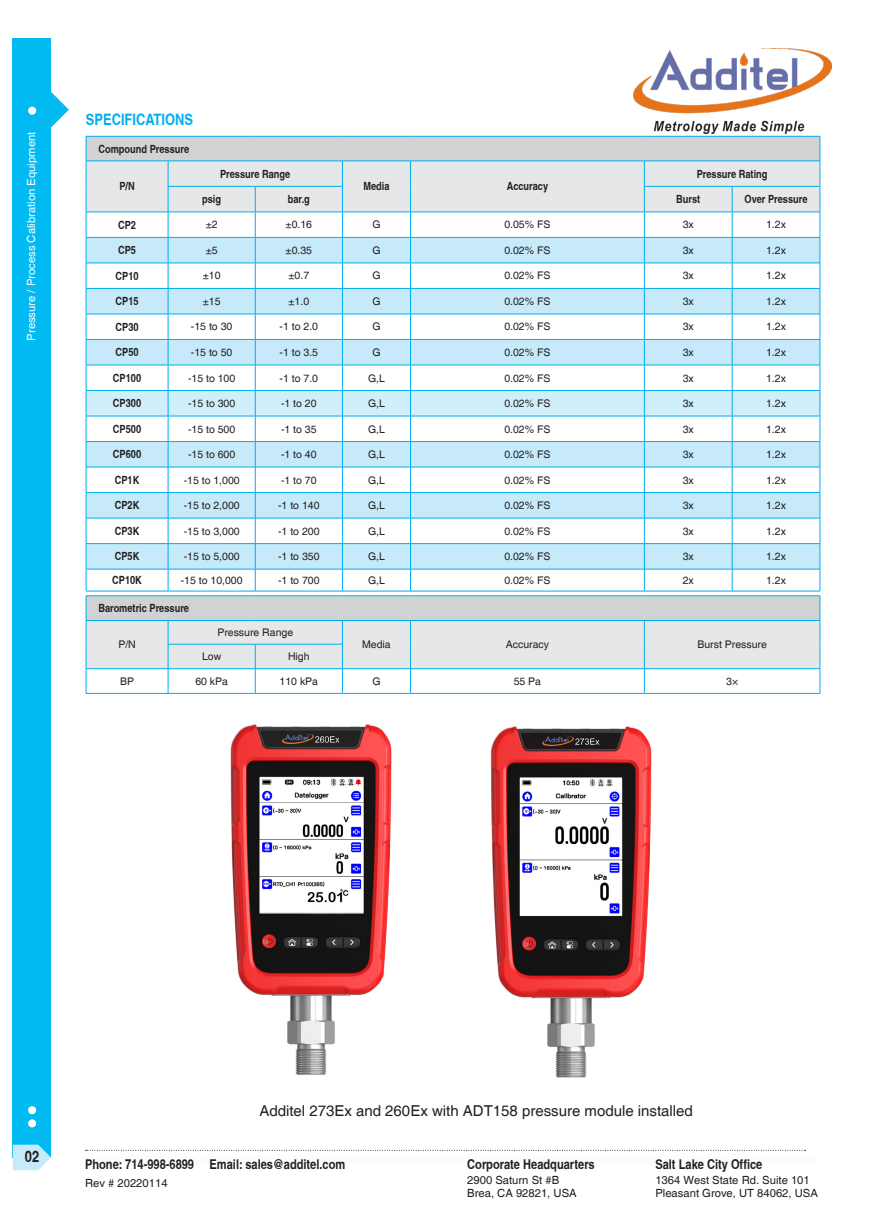
<style>
.page{position:relative;width:893px;height:1212px;background:#fff}
.page>*{position:absolute;margin:0;border:0;box-sizing:border-box;transform-origin:0 0}
.t1{font:700 condensed 15.75px "Helvetica";color:#00aeef}
.t2{font:700 condensed 15.75px "Helvetica";color:#231f20}
.t3{font:15px "Helvetica";color:#231f20}
.t4{font:700 condensed 13.5px "Helvetica";color:#231f20}
.t5{font:700 condensed 11.25px "Helvetica";color:#231f20}
.t6{font:11.25px/13.5px "Helvetica";color:#231f20}
.t7{font:11.25px "Helvetica";color:#fff}
.t8{font:10.5px "Helvetica";color:#231f20}
</style>
<div class="page">
<div style="left:13px;top:38px;width:38px;height:1119px;background:#00baf1"></div>
<svg style="left:51px;top:92px;width:18px;height:36px"></svg>
<div style="left:28px;top:107px;width:8px;height:8px;background:#fff;border-radius:50%"></div>
<div style="left:28px;top:1119px;width:8px;height:8px;background:#fff;border-radius:50%"></div>
<div style="left:28px;top:1106px;width:8px;height:8px;background:#fff;border-radius:50%"></div>
<svg style="left:13px;top:1145px;width:38px;height:25px"></svg>
<svg style="left:85px;top:1150px;width:720px;height:1px"></svg>
<img style="left:633px;top:49px;width:198px;height:85px">
<hr style="left:86px;top:693px;width:82px;height:1px;background:#00aeef">
<hr style="left:168px;top:693px;width:87px;height:1px;background:#00aeef">
<hr style="left:255px;top:693px;width:87px;height:1px;background:#00aeef">
<hr style="left:342px;top:693px;width:68px;height:1px;background:#00aeef">
<hr style="left:410px;top:693px;width:234px;height:1px;background:#00aeef">
<hr style="left:644px;top:693px;width:176px;height:1px;background:#00aeef">
<svg style="left:86px;top:136px;width:735px;height:557px"></svg>
<hr style="left:732px;top:518px;width:88px;height:1px;background:#00aeef">
<img style="left:230px;top:724px;width:162px;height:351px">
<img style="left:490px;top:726px;width:162px;height:352px">
<p class="t7" style="left:25px;top:341px;width:210px;rotate:-90deg">Pressure / Process Calibration Equipment</p>
<p class="t1" style="left:86px;top:110px;width:109px">SPECIFICATIONS</p>
<p class="t5" style="left:98px;top:142px;width:92px">Compound Pressure</p>
<p class="t5" style="left:119px;top:180px;width:17px">P/N</p>
<p class="t5" style="left:220px;top:167px;width:72px">Pressure Range</p>
<p class="t5" style="left:363px;top:180px;width:28px">Media</p>
<p class="t5" style="left:507px;top:180px;width:43px">Accuracy</p>
<p class="t5" style="left:697px;top:167px;width:72px">Pressure Rating</p>
<p class="t5" style="left:202px;top:192px;width:20px">psig</p>
<p class="t5" style="left:288px;top:192px;width:24px">bar.g</p>
<p class="t5" style="left:676px;top:192px;width:25px">Burst</p>
<p class="t5" style="left:744px;top:192px;width:65px">Over Pressure</p>
<p class="t5" style="left:118px;top:218px;width:19px">CP2</p>
<p class="t8" style="left:206px;top:219px;width:13px">±2</p>
<p class="t8" style="left:286px;top:219px;width:28px">±0.16</p>
<p class="t8" style="left:372px;top:219px;width:10px">G</p>
<p class="t8" style="left:504px;top:219px;width:48px">0.05% FS</p>
<p class="t8" style="left:683px;top:219px;width:13px">3x</p>
<p class="t8" style="left:766px;top:219px;width:21px">1.2x</p>
<p class="t5" style="left:118px;top:243px;width:19px">CP5</p>
<p class="t8" style="left:206px;top:244px;width:13px">±5</p>
<p class="t8" style="left:286px;top:244px;width:28px">±0.35</p>
<p class="t8" style="left:372px;top:244px;width:10px">G</p>
<p class="t8" style="left:504px;top:244px;width:48px">0.02% FS</p>
<p class="t8" style="left:683px;top:244px;width:13px">3x</p>
<p class="t8" style="left:766px;top:244px;width:21px">1.2x</p>
<p class="t5" style="left:116px;top:269px;width:25px">CP10</p>
<p class="t8" style="left:203px;top:270px;width:19px">±10</p>
<p class="t8" style="left:288px;top:270px;width:22px">±0.7</p>
<p class="t8" style="left:372px;top:270px;width:10px">G</p>
<p class="t8" style="left:504px;top:270px;width:48px">0.02% FS</p>
<p class="t8" style="left:683px;top:270px;width:13px">3x</p>
<p class="t8" style="left:766px;top:270px;width:21px">1.2x</p>
<p class="t5" style="left:116px;top:294px;width:25px">CP15</p>
<p class="t8" style="left:203px;top:295px;width:19px">±15</p>
<p class="t8" style="left:288px;top:295px;width:22px">±1.0</p>
<p class="t8" style="left:372px;top:295px;width:10px">G</p>
<p class="t8" style="left:504px;top:295px;width:48px">0.02% FS</p>
<p class="t8" style="left:683px;top:295px;width:13px">3x</p>
<p class="t8" style="left:766px;top:295px;width:21px">1.2x</p>
<p class="t5" style="left:116px;top:320px;width:25px">CP30</p>
<p class="t8" style="left:191px;top:321px;width:43px">-15 to 30</p>
<p class="t8" style="left:280px;top:321px;width:40px">-1 to 2.0</p>
<p class="t8" style="left:372px;top:321px;width:10px">G</p>
<p class="t8" style="left:504px;top:321px;width:48px">0.02% FS</p>
<p class="t8" style="left:683px;top:321px;width:13px">3x</p>
<p class="t8" style="left:766px;top:321px;width:21px">1.2x</p>
<p class="t5" style="left:116px;top:345px;width:25px">CP50</p>
<p class="t8" style="left:191px;top:346px;width:43px">-15 to 50</p>
<p class="t8" style="left:280px;top:346px;width:40px">-1 to 3.5</p>
<p class="t8" style="left:372px;top:346px;width:10px">G</p>
<p class="t8" style="left:504px;top:346px;width:48px">0.02% FS</p>
<p class="t8" style="left:683px;top:346px;width:13px">3x</p>
<p class="t8" style="left:766px;top:346px;width:21px">1.2x</p>
<p class="t5" style="left:113px;top:371px;width:30px">CP100</p>
<p class="t8" style="left:188px;top:372px;width:49px">-15 to 100</p>
<p class="t8" style="left:280px;top:372px;width:40px">-1 to 7.0</p>
<p class="t8" style="left:368px;top:372px;width:18px">G,L</p>
<p class="t8" style="left:504px;top:372px;width:48px">0.02% FS</p>
<p class="t8" style="left:683px;top:372px;width:13px">3x</p>
<p class="t8" style="left:766px;top:372px;width:21px">1.2x</p>
<p class="t5" style="left:113px;top:396px;width:30px">CP300</p>
<p class="t8" style="left:188px;top:397px;width:49px">-15 to 300</p>
<p class="t8" style="left:281px;top:397px;width:37px">-1 to 20</p>
<p class="t8" style="left:368px;top:397px;width:18px">G,L</p>
<p class="t8" style="left:504px;top:397px;width:48px">0.02% FS</p>
<p class="t8" style="left:683px;top:397px;width:13px">3x</p>
<p class="t8" style="left:766px;top:397px;width:21px">1.2x</p>
<p class="t5" style="left:113px;top:422px;width:30px">CP500</p>
<p class="t8" style="left:188px;top:423px;width:49px">-15 to 500</p>
<p class="t8" style="left:281px;top:423px;width:37px">-1 to 35</p>
<p class="t8" style="left:368px;top:423px;width:18px">G,L</p>
<p class="t8" style="left:504px;top:423px;width:48px">0.02% FS</p>
<p class="t8" style="left:683px;top:423px;width:13px">3x</p>
<p class="t8" style="left:766px;top:423px;width:21px">1.2x</p>
<p class="t5" style="left:113px;top:447px;width:30px">CP600</p>
<p class="t8" style="left:188px;top:448px;width:49px">-15 to 600</p>
<p class="t8" style="left:281px;top:448px;width:37px">-1 to 40</p>
<p class="t8" style="left:368px;top:448px;width:18px">G,L</p>
<p class="t8" style="left:504px;top:448px;width:48px">0.02% FS</p>
<p class="t8" style="left:683px;top:448px;width:13px">3x</p>
<p class="t8" style="left:766px;top:448px;width:21px">1.2x</p>
<p class="t5" style="left:115px;top:473px;width:26px">CP1K</p>
<p class="t8" style="left:184px;top:474px;width:58px">-15 to 1,000</p>
<p class="t8" style="left:281px;top:474px;width:37px">-1 to 70</p>
<p class="t8" style="left:368px;top:474px;width:18px">G,L</p>
<p class="t8" style="left:504px;top:474px;width:48px">0.02% FS</p>
<p class="t8" style="left:683px;top:474px;width:13px">3x</p>
<p class="t8" style="left:766px;top:474px;width:21px">1.2x</p>
<p class="t5" style="left:115px;top:498px;width:26px">CP2K</p>
<p class="t8" style="left:184px;top:499px;width:58px">-15 to 2,000</p>
<p class="t8" style="left:278px;top:499px;width:43px">-1 to 140</p>
<p class="t8" style="left:368px;top:499px;width:18px">G,L</p>
<p class="t8" style="left:504px;top:499px;width:48px">0.02% FS</p>
<p class="t8" style="left:683px;top:499px;width:13px">3x</p>
<p class="t8" style="left:766px;top:499px;width:21px">1.2x</p>
<p class="t5" style="left:115px;top:524px;width:26px">CP3K</p>
<p class="t8" style="left:184px;top:525px;width:58px">-15 to 3,000</p>
<p class="t8" style="left:278px;top:525px;width:43px">-1 to 200</p>
<p class="t8" style="left:368px;top:525px;width:18px">G,L</p>
<p class="t8" style="left:504px;top:525px;width:48px">0.02% FS</p>
<p class="t8" style="left:683px;top:525px;width:13px">3x</p>
<p class="t8" style="left:766px;top:525px;width:21px">1.2x</p>
<p class="t5" style="left:115px;top:550px;width:26px">CP5K</p>
<p class="t8" style="left:184px;top:550px;width:58px">-15 to 5,000</p>
<p class="t8" style="left:278px;top:550px;width:43px">-1 to 350</p>
<p class="t8" style="left:368px;top:550px;width:18px">G,L</p>
<p class="t8" style="left:504px;top:550px;width:48px">0.02% FS</p>
<p class="t8" style="left:683px;top:550px;width:13px">3x</p>
<p class="t8" style="left:766px;top:550px;width:21px">1.2x</p>
<p class="t5" style="left:112px;top:573px;width:31px">CP10K</p>
<p class="t8" style="left:181px;top:574px;width:63px">-15 to 10,000</p>
<p class="t8" style="left:278px;top:574px;width:43px">-1 to 700</p>
<p class="t8" style="left:368px;top:574px;width:18px">G,L</p>
<p class="t8" style="left:504px;top:574px;width:48px">0.02% FS</p>
<p class="t8" style="left:683px;top:574px;width:13px">2x</p>
<p class="t8" style="left:766px;top:574px;width:21px">1.2x</p>
<p class="t5" style="left:98px;top:601px;width:92px">Barometric Pressure</p>
<p class="t8" style="left:118px;top:638px;width:19px">P/N</p>
<p class="t8" style="left:217px;top:626px;width:77px">Pressure Range</p>
<p class="t8" style="left:202px;top:650px;width:21px">Low</p>
<p class="t8" style="left:288px;top:650px;width:23px">High</p>
<p class="t8" style="left:362px;top:638px;width:30px">Media</p>
<p class="t8" style="left:506px;top:638px;width:45px">Accuracy</p>
<p class="t8" style="left:697px;top:638px;width:71px">Burst Pressure</p>
<p class="t8" style="left:120px;top:675px;width:16px">BP</p>
<p class="t8" style="left:195px;top:675px;width:34px">60 kPa</p>
<p class="t8" style="left:280px;top:675px;width:40px">110 kPa</p>
<p class="t8" style="left:372px;top:675px;width:10px">G</p>
<p class="t8" style="left:514px;top:675px;width:29px">55 Pa</p>
<p class="t8" style="left:726px;top:675px;width:13px">3×</p>
<h1 class="t2" style="left:25px;top:1147px;width:16px">02</h1>
<p class="t3" style="left:259px;top:1102px;width:435px">Additel 273Ex and 260Ex with ADT158 pressure module installed</p>
<p class="t4" style="left:85px;top:1156px;width:262px">Phone: 714-998-6899 Email: sales@additel.com</p>
<p class="t6" style="left:85px;top:1176px;width:84px">Rev # 20220114</p>
<p class="t4" style="left:467px;top:1156px;width:129px">Corporate Headquarters</p>
<p class="t6" style="left:467px;top:1173px;width:111px">2900 Saturn St #B<br>Brea, CA 92821, USA</p>
<p class="t4" style="left:655px;top:1156px;width:109px">Salt Lake City Office</p>
<p class="t6" style="left:655px;top:1173px;width:164px">1364 West State Rd. Suite 101<br>Pleasant Grove, UT 84062, USA</p>
</div>
